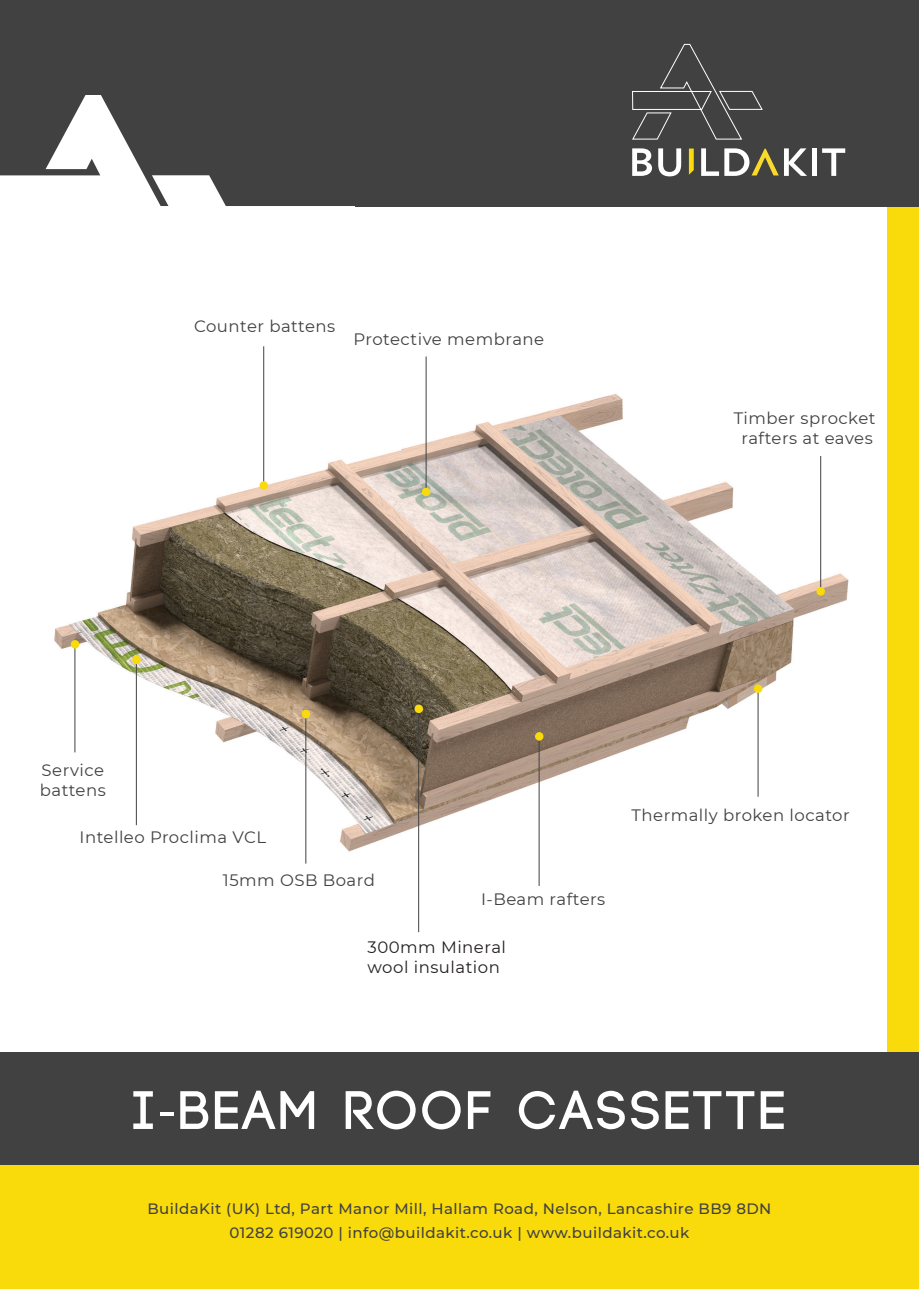
<style>
.page{position:relative;width:919px;height:1289px;background:#fff}
.page>*{position:absolute;margin:0;border:0;box-sizing:border-box;transform-origin:0 0}
.t1{font:700 54px "Code";letter-spacing:.075em;color:#fff}
.t2{font:16.5px/19.8px "Montserrat";letter-spacing:.03em;color:#414141;text-align:center}
.t3{font:16.5px/19.8px "Montserrat";letter-spacing:.03em;color:#231f20}
.t4{font:500 15px/24px "Montserrat";letter-spacing:.03em;color:#414141;text-align:center}
.s1{font-family:"Myriad Pro";font-weight:400}
</style>
<div class="page">
<div style="left:887px;top:0;width:31px;height:1288px;background:#f9da0a"></div>
<div style="left:0;top:1164px;width:918px;height:124px;background:#f9da0a"></div>
<div style="left:0;top:1051px;width:918px;height:113px;background:#414141"></div>
<svg style="left:0;top:94px;width:355px;height:112px"></svg>
<div style="left:355px;top:0;width:563px;height:206px;background:#414141"></div>
<svg style="left:632px;top:43px;width:131px;height:97px"></svg>
<svg style="left:632px;top:148px;width:20px;height:28px"></svg>
<svg style="left:658px;top:148px;width:23px;height:28px"></svg>
<svg style="left:688px;top:148px;width:5px;height:27px"></svg>
<div style="left:812px;top:148px;width:5px;height:28px;background:#fff"></div>
<svg style="left:822px;top:148px;width:23px;height:28px"></svg>
<svg style="left:701px;top:148px;width:106px;height:28px"></svg>
<div style="left:0;top:0;width:431px;height:94px;background:#414141"></div>
<img style="left:54px;top:346px;width:795px;height:587px">
<hr style="left:74px;top:646px;width:1px;height:106px;background:#414141">
<div style="left:71px;top:640px;width:8px;height:8px;background:#f9da0a;border-radius:50%"></div>
<div style="left:259px;top:481px;width:9px;height:9px;background:#f9da0a;border-radius:50%"></div>
<hr style="left:263px;top:346px;width:1px;height:135px;background:#414141">
<hr style="left:820px;top:456px;width:1px;height:135px;background:#414141">
<hr style="left:425px;top:356px;width:1px;height:135px;background:#414141">
<div style="left:422px;top:487px;width:8px;height:9px;background:#f9da0a;border-radius:50%"></div>
<div style="left:816px;top:587px;width:8px;height:8px;background:#f9da0a;border-radius:50%"></div>
<hr style="left:136px;top:661px;width:1px;height:164px;background:#414141">
<svg style="left:132px;top:655px;width:9px;height:9px"></svg>
<hr style="left:305px;top:718px;width:1px;height:145px;background:#414141">
<div style="left:302px;top:709px;width:8px;height:9px;background:#f9da0a;border-radius:50%"></div>
<hr style="left:418px;top:710px;width:1px;height:222px;background:#414141">
<div style="left:414px;top:704px;width:9px;height:9px;background:#f9da0a;border-radius:50%"></div>
<hr style="left:538px;top:740px;width:1px;height:146px;background:#414141">
<div style="left:535px;top:732px;width:8px;height:8px;background:#f9da0a;border-radius:50%"></div>
<hr style="left:757px;top:690px;width:1px;height:106px;background:#414141">
<svg style="left:753px;top:684px;width:9px;height:9px"></svg>
<p class="t2" style="left:194px;top:315px;width:143px">Counter battens</p>
<p class="t2" style="left:353px;top:328px;width:192px">Protective membrane</p>
<p class="t2" style="left:733px;top:407px;width:143px">Timber sprocket rafters at eaves</p>
<p class="t2" style="left:40px;top:759px;width:67px;text-align:left">Service battens</p>
<p class="t2" style="left:80px;top:826px;width:188px">Intelleo Proclima VCL</p>
<p class="t2" style="left:223px;top:869px;width:153px">15mm OSB Board</p>
<p class="t2" style="left:481px;top:888px;width:126px">I-Beam rafters</p>
<p class="t3" style="left:367px;top:936px;width:140px">300mm Mineral wool insulation</p>
<p class="t2" style="left:631px;top:805px;width:220px">Thermally broken locator</p>
<h1 class="t1" style="left:134px;top:1083px;width:653px">I<span class="s1">-</span>BEAM ROOF CASSETTE</h1>
<p class="t4" style="left:147px;top:1195px;width:625px">BuildaKit (UK) Ltd, Part Manor Mill, Hallam Road, Nelson, Lancashire BB9 8DN<br>01282 619020 | info@buildakit.co.uk | www.buildakit.co.uk</p>
</div>
